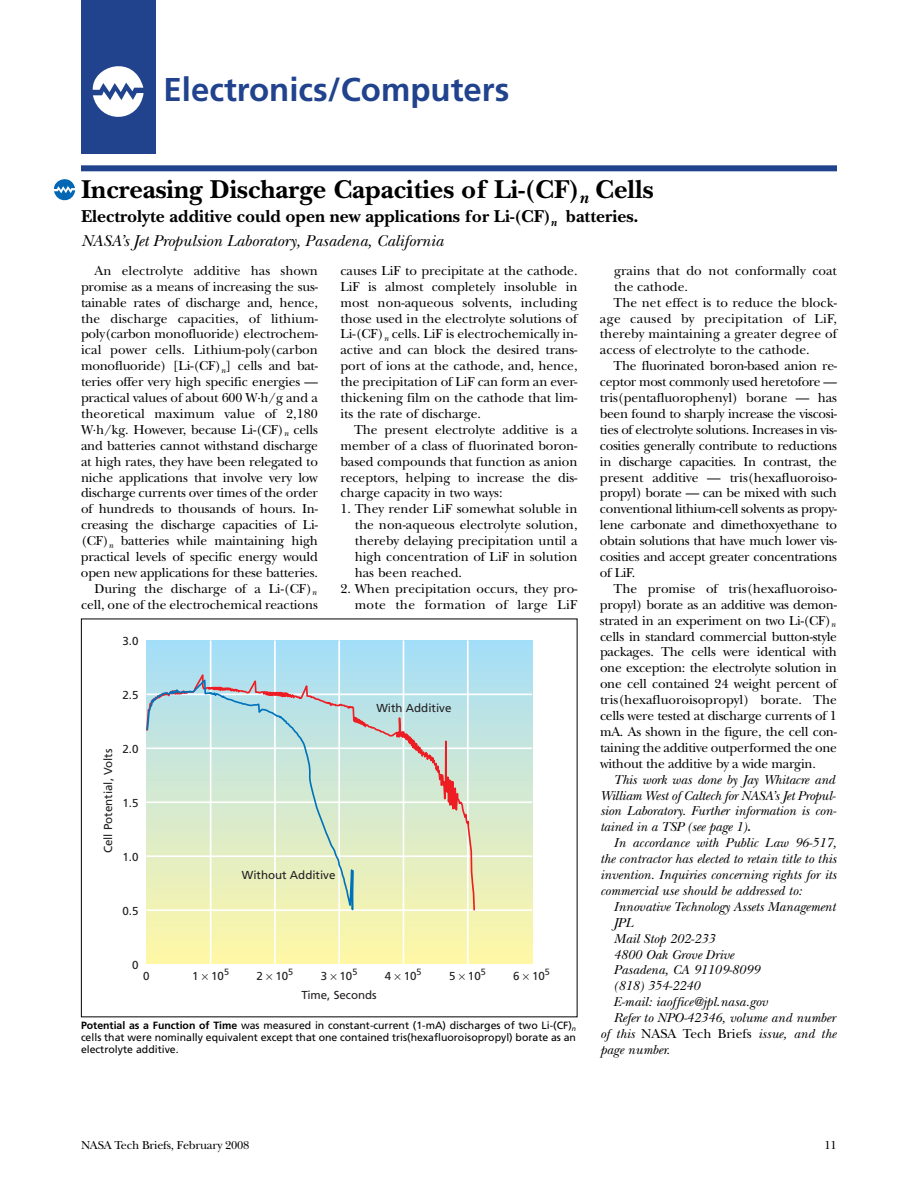
<style>
.page{position:relative;width:918px;height:1188px;background:#fff}
.page>*{position:absolute;margin:0;border:0;box-sizing:border-box;transform-origin:0 0}
.t1{font:700 33px "Frutiger";color:#21438d}
.t2{font:700 27px "New Baskerville";color:#000}
.t3{font:700 18px "New Baskerville";color:#000}
.t4{font:italic 16.5px "New Baskerville";color:#000}
.t5{font:13.5px/15.9px "New Baskerville";letter-spacing:-.015em;color:#000;text-align:justify}
.t6{font:italic 13.5px/15.9px "New Baskerville";color:#000;text-align:justify}
.t7{font:13.5px "New Baskerville";letter-spacing:.02em;color:#000}
.t8{font:12px "New Baskerville";letter-spacing:-.015em;color:#000}
.t9{font:11.55px/19px "Frutiger";color:#231f20;text-align:center}
.t10{font:10.5px/12px "Frutiger";color:#000;text-align:justify}
.s1{font-weight:700}
.s2{font-style:normal}
</style>
<div class="page">
<div style="left:81px;top:0;width:75px;height:153px;background:#21438d"></div>
<svg style="left:93px;top:66px;width:51px;height:51px"></svg>
<div style="left:81px;top:165px;width:756px;height:6px;background:#21438d"></div>
<svg style="left:54px;top:179px;width:21px;height:21px"></svg>
<div style="left:146px;top:640px;width:386px;height:324px;background:linear-gradient(to bottom,#a6ddf9,#fff7a6)"></div>
<hr style="left:210px;top:640px;width:1px;height:324px;background:#fff">
<hr style="left:274px;top:640px;width:2px;height:324px;background:#fff">
<hr style="left:338px;top:640px;width:2px;height:324px;background:#fff">
<hr style="left:403px;top:640px;width:1px;height:324px;background:#fff">
<hr style="left:467px;top:640px;width:2px;height:324px;background:#fff">
<hr style="left:146px;top:694px;width:386px;height:1px;background:#fff">
<hr style="left:146px;top:748px;width:386px;height:1px;background:#fff">
<hr style="left:146px;top:801px;width:386px;height:2px;background:#fff">
<hr style="left:146px;top:855px;width:386px;height:2px;background:#fff">
<hr style="left:146px;top:909px;width:386px;height:2px;background:#fff">
<svg style="left:145px;top:618px;width:331px;height:294px"></svg>
<svg style="left:145px;top:677px;width:210px;height:236px;background:#d2e7d2"></svg>
<h1 class="t1" style="left:164px;top:77px;width:347px">Electronics/Computers</h1>
<h2 class="t2" style="left:81px;top:180px;width:574px">Increasing Discharge Capacities of Li-(CF)<sub>n</sub> Cells</h2>
<h3 class="t3" style="left:81px;top:210px;width:559px">Electrolyte additive could open new applications for Li-(CF)<sub>n</sub> batteries.</h3>
<p class="t4" style="left:81px;top:235px;width:364px">NASA’s Jet Propulsion Laboratory, Pasadena, California</p>
<p class="t5" style="left:81px;top:264px;width:239px;text-align:right">An electrolyte additive has shown promise as a means of increasing the sus&shy;tainable rates of discharge and, hence, the discharge capacities, of lithium&shy;poly(carbon monofluoride) electrochem&shy;ical power cells. Lithium-poly(carbon monofluoride) [Li-(CF)<sub>n</sub>] cells and bat&shy;teries offer very high specific energies — practical values of about 600 W h/g and a theoretical maximum value of 2,180<br>W h/kg. However, because Li-(CF)<sub>n</sub> cells and batteries cannot withstand discharge at high rates, they have been relegated to niche applications that involve very low discharge currents over times of the order of hundreds to thousands of hours. In&shy;creasing the discharge capacities of Li-(CF)<sub>n</sub> batteries while maintaining high practical levels of specific energy would open new applications for these batteries.<br>During the discharge of a Li-(CF)<sub>n </sub>cell, one of the electrochemical reactions</p>
<p class="t5" style="left:340px;top:264px;width:239px">causes LiF to precipitate at the cathode.<br>LiF is almost completely insoluble in most non-aqueous solvents, including those used in the electrolyte solutions of Li-(CF)<sub>n</sub> cells. LiF is electrochemically in&shy;active and can block the desired trans&shy;port of ions at the cathode, and, hence, the precipitation of LiF can form an ever&shy;thickening film on the cathode that lim&shy;its the rate of discharge.</p>
<p class="t5" style="left:614px;top:264px;width:224px">grains that do not conformally coat</p>
<p class="t5" style="left:614px;top:280px;width:75px">the cathode.</p>
<p class="t5" style="left:613px;top:296px;width:225px">The net effect is to reduce the block-</p>
<p class="t7" style="left:600px;top:313px;width:239px">age caused by precipitation of LiF,</p>
<p class="t5" style="left:600px;top:328px;width:239px">thereby maintaining a greater degree of</p>
<p class="t5" style="left:600px;top:344px;width:211px">access of electrolyte to the cathode.</p>
<p class="t5" style="left:613px;top:360px;width:225px">The fluorinated boron-based anion re-</p>
<p class="t5" style="left:600px;top:375px;width:239px">ceptor most commonly used heretofore —</p>
<p class="t5" style="left:600px;top:391px;width:238px">tris(pentafluorophenyl) borane — has</p>
<p class="t5" style="left:600px;top:407px;width:239px">been found to sharply increase the viscosi-</p>
<p class="t5" style="left:600px;top:423px;width:239px">ties of electrolyte solutions. Increases in vis-</p>
<p class="t5" style="left:600px;top:439px;width:239px">cosities generally contribute to reductions</p>
<p class="t5" style="left:600px;top:455px;width:239px">in discharge capacities. In contrast, the</p>
<p class="t5" style="left:600px;top:471px;width:239px">present additive — tris(hexafluoroiso-</p>
<p class="t5" style="left:600px;top:487px;width:239px">propyl) borate — can be mixed with such</p>
<p class="t5" style="left:600px;top:503px;width:239px">conventional lithium-cell solvents as propy-</p>
<p class="t5" style="left:600px;top:519px;width:239px">lene carbonate and dimethoxyethane to</p>
<p class="t5" style="left:600px;top:534px;width:239px">obtain solutions that have much lower vis-</p>
<p class="t5" style="left:600px;top:550px;width:239px">cosities and accept greater concentrations</p>
<p class="t5" style="left:600px;top:566px;width:37px">of LiF.</p>
<p class="t5" style="left:613px;top:582px;width:225px">The promise of tris(hexafluoroiso-</p>
<p class="t5" style="left:600px;top:598px;width:239px">propyl) borate as an additive was demon-</p>
<p class="t5" style="left:600px;top:614px;width:237px">strated in an experiment on two Li-(CF)<sub>n</sub></p>
<p class="t5" style="left:600px;top:630px;width:239px">cells in standard commercial button-style</p>
<p class="t5" style="left:600px;top:646px;width:239px">packages. The cells were identical with</p>
<p class="t5" style="left:600px;top:662px;width:239px">one exception: the electrolyte solution in</p>
<p class="t5" style="left:600px;top:677px;width:239px">one cell contained 24 weight percent of</p>
<p class="t5" style="left:600px;top:693px;width:239px">tris(hexafluoroisopropyl) borate. The</p>
<p class="t5" style="left:600px;top:709px;width:239px">cells were tested at discharge currents of 1</p>
<p class="t5" style="left:600px;top:725px;width:239px">mA. As shown in the figure, the cell con-</p>
<p class="t5" style="left:600px;top:741px;width:239px">taining the additive outperformed the one</p>
<p class="t5" style="left:600px;top:757px;width:217px">without the additive by a wide margin.</p>
<p class="t6" style="left:600px;top:773px;width:238px;text-indent:14px">This work was done by Jay Whitacre and William West of Caltech for NASA’s Jet Propul&shy;sion Laboratory. Further information is con&shy;tained in a TSP (see page 1)<span class="s1">.</span></p>
<p class="t6" style="left:600px;top:837px;width:238px;text-indent:14px">In accordance with Public Law 96-517, the contractor has elected to retain title to this invention. Inquiries concerning rights for its commercial use should be addressed to:</p>
<p class="t6" style="left:614px;top:900px;width:224px">Innovative Technology Assets Management</p>
<p class="t6" style="left:614px;top:916px;width:21px">JPL</p>
<p class="t6" style="left:614px;top:932px;width:103px">Mail Stop 202-233</p>
<p class="t6" style="left:614px;top:948px;width:122px">4800 Oak Grove Drive</p>
<p class="t6" style="left:614px;top:964px;width:148px">Pasadena, CA 91109-8099</p>
<p class="t6" style="left:614px;top:980px;width:88px">(818) 354-2240</p>
<p class="t6" style="left:614px;top:996px;width:156px">E-mail: iaoffice@jpl.nasa.gov</p>
<p class="t6" style="left:614px;top:1011px;width:223px">Refer to NPO-42346, volume and number</p>
<p class="t6" style="left:600px;top:1027px;width:238px">of this <span class="s2">NASA Tech Briefs</span> issue, and the</p>
<p class="t6" style="left:600px;top:1043px;width:71px">page number.</p>
<p class="t5" style="left:340px;top:423px;width:239px;text-indent:14px">The present electrolyte additive is a member of a class of fluorinated boron&shy;based compounds that function as anion receptors, helping to increase the dis&shy;charge capacity in two ways:</p>
<p class="t5" style="left:355px;top:503px;width:224px;text-indent:-14px">1. They render LiF somewhat soluble in the non-aqueous electrolyte solution, thereby delaying precipitation until a high concentration of LiF in solution has been reached.</p>
<p class="t5" style="left:340px;top:582px;width:239px;text-align:right">2. When precipitation occurs, they pro&shy;mote the formation of large LiF</p>
<p class="t9" style="left:122px;top:632px;width:18px">3.0</p>
<p class="t9" style="left:122px;top:686px;width:18px">2.5</p>
<p class="t9" style="left:376px;top:700px;width:77px">With Additive</p>
<p class="t9" style="left:122px;top:740px;width:18px">2.0</p>
<p class="t9" style="left:100px;top:853px;width:106px;rotate:-90deg">Cell Potential, Volts</p>
<p class="t9" style="left:122px;top:794px;width:18px">1.5</p>
<p class="t9" style="left:122px;top:848px;width:18px">1.0</p>
<p class="t9" style="left:242px;top:867px;width:95px">Without Additive</p>
<p class="t9" style="left:122px;top:902px;width:18px">0.5</p>
<p class="t9" style="left:132px;top:956px;width:8px">0</p>
<p class="t9" style="left:192px;top:968px;width:38px">1 10<sup>5</sup></p>
<p class="t9" style="left:257px;top:968px;width:38px">2 10<sup>5</sup></p>
<p class="t9" style="left:301px;top:968px;width:77px">3 10<sup>5<br></sup>Time, Seconds</p>
<p class="t9" style="left:385px;top:968px;width:38px">4 10<sup>5</sup></p>
<p class="t9" style="left:449px;top:968px;width:38px">5 10<sup>5</sup></p>
<p class="t9" style="left:513px;top:968px;width:38px">6 10<sup>5</sup></p>
<p class="t9" style="left:143px;top:968px;width:8px">0</p>
<p class="t10" style="left:81px;top:1020px;width:497px"><span class="s1">Potential as a Function of Time</span> was measured in constant-current (1-mA) discharges of two Li-(CF)<sub>n </sub>cells that were nominally equivalent except that one contained tris(hexafluoroisopropyl) borate as an electrolyte additive.</p>
<p class="t8" style="left:81px;top:1141px;width:170px">NASA Tech Briefs, February 2008</p>
<p class="t8" style="left:824px;top:1141px;width:14px">11</p>
</div>
